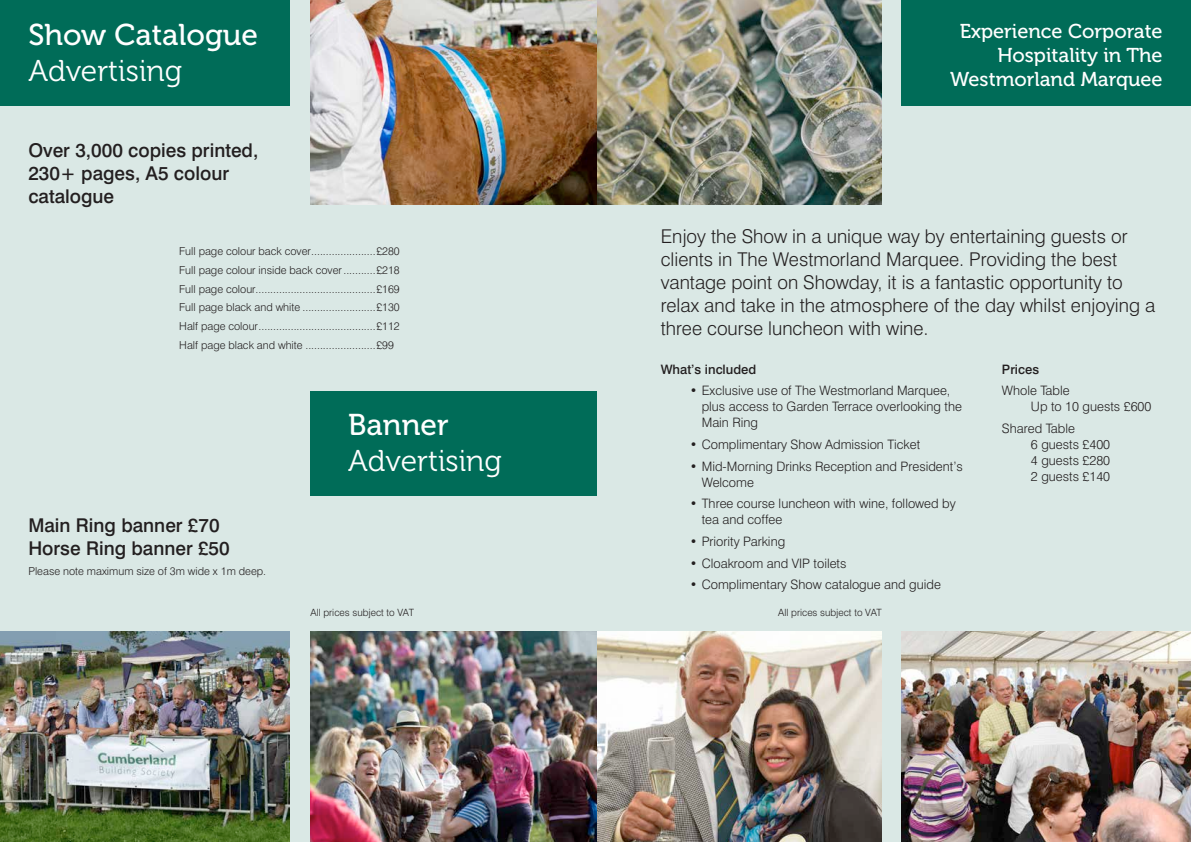
<style>
.page{position:relative;width:1191px;height:842px;background:#fff}
.page>*{position:absolute;margin:0;border:0;box-sizing:border-box;transform-origin:0 0}
.t1{font:30px "Museo 300";color:#fff}
.t2{font:30px "Museo 500";color:#fff}
.t3{font:20px/24px "Museo 500";color:#fff;text-align:right}
.t4{font:300 19px/23px "Swiss 721 BT";color:#231f20}
.t5{font:500 19px/23px "Swiss 721 BT";color:#231f20}
.t6{font:300 13px/16px "Swiss 721 BT";color:#231f20}
.t7{font:500 13px "Swiss 721 BT";color:#231f20}
.t8{font:300 11px/18.7px "Swiss 721 BT";color:#231f20;text-align:justify}
.t9{font:300 10px "Swiss 721 BT";color:#231f20}
</style>
<div class="page">
<div style="left:0;top:0;width:595px;height:842px;background:#dae8e5"></div>
<div style="left:595px;top:0;width:596px;height:842px;background:#dae8e5"></div>
<div style="left:0;top:0;width:289px;height:106px;background:#006c58"></div>
<div style="left:901px;top:0;width:290px;height:106px;background:#006c58"></div>
<div style="left:310px;top:391px;width:287px;height:105px;background:#006c58"></div>
<img style="left:0;top:631px;width:289px;height:211px">
<img style="left:597px;top:0;width:285px;height:205px">
<img style="left:310px;top:0;width:287px;height:205px">
<img style="left:597px;top:631px;width:285px;height:211px">
<img style="left:310px;top:631px;width:287px;height:211px">
<img style="left:901px;top:631px;width:290px;height:211px">
<h1 class="t2" style="left:28px;top:18px;width:231px">Show Catalogue</h1>
<h1 class="t1" style="left:28px;top:55px;width:155px">Advertising</h1>
<h3 class="t5" style="left:28px;top:139px;width:231px">Over 3,000 copies printed,<br>230+ pages, A5 colour catalogue</h3>
<p class="t8" style="left:179px;top:242px;width:222px">Full page colour back cover......................£280<br>Full page colour inside back cover...........£218<br>Full page colour.........................................£169<br>Full page black and white .........................£130<br>Half page colour........................................£112<br>Half page black and white ........................£99</p>
<h3 class="t5" style="left:28px;top:514px;width:203px">Main Ring banner £70<br>Horse Ring banner £50</h3>
<p class="t8" style="left:28px;top:562px;width:239px">Please note maximum size of 3m wide x 1m deep.</p>
<h1 class="t2" style="left:348px;top:408px;width:102px">Banner</h1>
<h1 class="t1" style="left:348px;top:444px;width:155px">Advertising</h1>
<p class="t9" style="left:310px;top:606px;width:105px">All prices subject to VAT</p>
<h2 class="t3" style="left:950px;top:19px;width:214px">Experience Corporate<br>Hospitality in The<br>Westmorland Marquee</h2>
<p class="t4" style="left:660px;top:225px;width:496px">Enjoy the Show in a unique way by entertaining guests or clients in The Westmorland Marquee. Providing the best vantage point on Showday, it is a fantastic opportunity to relax and take in the atmosphere of the day whilst enjoying a three course luncheon with wine.</p>
<p class="t7" style="left:660px;top:361px;width:97px">What’s included</p>
<p class="t6" style="left:701px;top:383px;width:262px;text-indent:-12px">• Exclusive use of The Westmorland Marquee, plus access to Garden Terrace overlooking the<br>Main Ring</p>
<p class="t6" style="left:689px;top:436px;width:232px">• Complimentary Show Admission Ticket</p>
<p class="t6" style="left:701px;top:458px;width:263px;text-indent:-12px">• Mid-Morning Drinks Reception and President’s<br>Welcome</p>
<p class="t6" style="left:701px;top:496px;width:255px;text-indent:-12px">• Three course luncheon with wine, followed by tea and coffee</p>
<p class="t6" style="left:689px;top:533px;width:97px">• Priority Parking</p>
<p class="t6" style="left:689px;top:555px;width:158px">• Cloakroom and VIP toilets</p>
<p class="t6" style="left:689px;top:577px;width:253px">• Complimentary Show catalogue and guide</p>
<p class="t9" style="left:778px;top:606px;width:105px">All prices subject to VAT</p>
<p class="t7" style="left:1002px;top:361px;width:39px">Prices</p>
<p class="t6" style="left:1031px;top:383px;width:122px;text-indent:-29px">Whole Table<br>Up to 10 guests £600</p>
<p class="t6" style="left:1031px;top:420px;width:81px;text-indent:-29px">Shared Table<br>6 guests £400<br>4 guests £280<br>2 guests £140</p>
</div>
